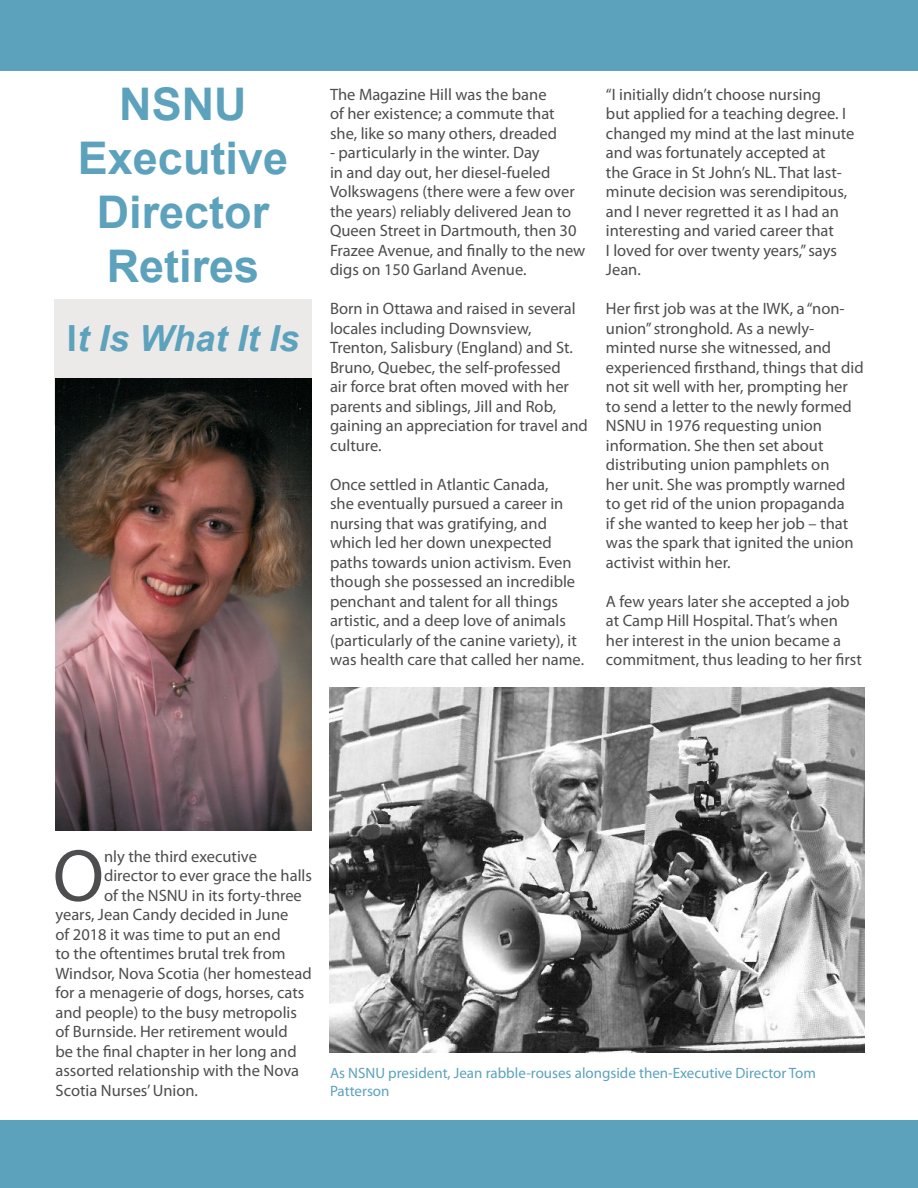
<style>
.page{position:relative;width:918px;height:1188px;background:#fff}
.page>*{position:absolute;margin:0;border:0;box-sizing:border-box;transform-origin:0 0}
.t1{font:74.4px "Myriad Pro";color:#4d4d4f}
.t2{font:700 45px/54px "Arial";color:#5ca2bc;text-align:center}
.t3{font:italic 700 36px "Arial";color:#5ca2bc}
.t4{font:16.5px/19.5px "Myriad Pro";color:#4d4d4f}
.t5{font:15px/18px "Myriad Pro";color:#5ca2bc}
.s1{font-style:normal}
</style>
<div class="page">
<div style="left:54px;top:300px;width:258px;height:125px;background:#eceae9"></div>
<img style="left:56px;top:378px;width:256px;height:453px">
<div style="left:0;top:0;width:918px;height:70px;background:#5ca2bc"></div>
<img style="left:330px;top:688px;width:534px;height:364px">
<div style="left:0;top:1121px;width:918px;height:67px;background:#5ca2bc"></div>
<h2 class="t2" style="left:78px;top:79px;width:212px">NSNU<br>Executive<br>Director<br>Retires</h2>
<h3 class="t3" style="left:67px;top:315px;width:234px"><span class="s1">I</span>t Is What It Is</h3>
<p class="t4" style="left:330px;top:84px;width:229px">The Magazine Hill was the bane of her existence; a commute that she, like so many others, dreaded</p>
<p class="t4" style="left:330px;top:143px;width:257px">- particularly in the winter. Day<br>in and day out, her diesel-fueled Volkswagens (there were a few over the years) reliably delivered Jean to Queen Street in Dartmouth, then 30<br>Frazee Avenue, and finally to the new digs on 150 Garland Avenue.</p>
<p class="t4" style="left:330px;top:299px;width:259px">Born in Ottawa and raised in several locales including Downsview,<br>Trenton, Salisbury (England) and St.<br>Bruno, Quebec, the self-professed<br>air force brat often moved with her parents and siblings, Jill and Rob, gaining an appreciation for travel and culture.</p>
<p class="t4" style="left:330px;top:474px;width:256px">Once settled in Atlantic Canada,<br>she eventually pursued a career in nursing that was gratifying, and which led her down unexpected paths towards union activism. Even though she possessed an incredible penchant and talent for all things artistic, and a deep love of animals (particularly of the canine variety), it was health care that called her name.</p>
<p class="t4" style="left:606px;top:84px;width:250px">“I initially didn’t choose nursing<br>but applied for a teaching degree. I changed my mind at the last minute and was fortunately accepted at<br>the Grace in St John’s NL. That last&shy;minute decision was serendipitous, and I never regretted it as I had an interesting and varied career that<br>I loved for over twenty years,” says<br>Jean.</p>
<p class="t4" style="left:606px;top:299px;width:259px">Her first job was at the IWK, a “non&shy;union” stronghold. As a newly&shy;minted nurse she witnessed, and experienced firsthand, things that did not sit well with her, prompting her to send a letter to the newly formed<br>NSNU in 1976 requesting union information. She then set about distributing union pamphlets on<br>her unit. She was promptly warned to get rid of the union propaganda<br>if she wanted to keep her job – that was the spark that ignited the union activist within her.</p>
<p class="t4" style="left:606px;top:591px;width:257px">A few years later she accepted a job at Camp Hill Hospital. That’s when her interest in the union became a commitment, thus leading to her first</p>
<h1 class="t1" style="left:53px;top:830px;width:53px">O</h1>
<p class="t4" style="left:104px;top:846px;width:154px">nly the third executive</p>
<p class="t4" style="left:104px;top:866px;width:209px">director to ever grace the halls</p>
<p class="t4" style="left:104px;top:885px;width:199px">of the NSNU in its forty-three</p>
<p class="t4" style="left:55px;top:905px;width:234px">years, Jean Candy decided in June</p>
<p class="t4" style="left:55px;top:924px;width:227px">of 2018 it was time to put an end</p>
<p class="t4" style="left:55px;top:944px;width:232px">to the oftentimes brutal trek from</p>
<p class="t4" style="left:55px;top:963px;width:258px">Windsor, Nova Scotia (her homestead</p>
<p class="t4" style="left:55px;top:983px;width:250px">for a menagerie of dogs, horses, cats</p>
<p class="t4" style="left:55px;top:1002px;width:243px">and people) to the busy metropolis</p>
<p class="t4" style="left:55px;top:1022px;width:234px">of Burnside. Her retirement would</p>
<p class="t4" style="left:55px;top:1041px;width:243px">be the final chapter in her long and</p>
<p class="t4" style="left:55px;top:1061px;width:245px">assorted relationship with the Nova</p>
<p class="t4" style="left:55px;top:1080px;width:144px">Scotia Nurses’ Union.</p>
<p class="t5" style="left:330px;top:1064px;width:488px">As NSNU president, Jean rabble-rouses alongside then-Executive Director Tom<br>Patterson</p>
</div>
